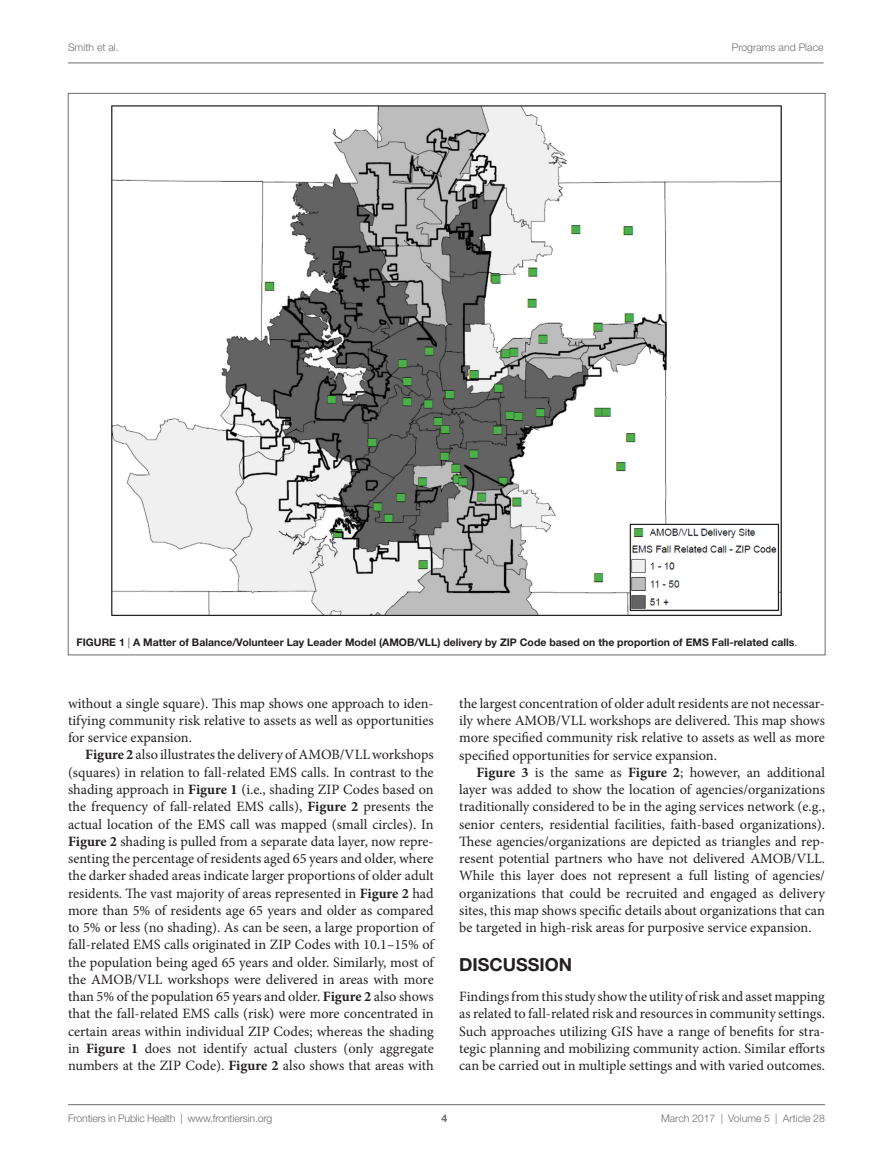
<style>
.page{position:relative;width:893px;height:1170px;background:#fff}
.page>*{position:absolute;margin:0;border:0;box-sizing:border-box;transform-origin:0 0}
.t1{font:700 18px "Helvetica Neue LT Std";color:#231f20}
.t2{font:14.25px/17.2px "Minion Pro";color:#231f20;text-align:justify}
.t3{font:700 10.5px "Helvetica Neue LT Std";color:#231f20}
.t4{font:300 10.5px "Helvetica Neue LT Std";letter-spacing:-.015em;color:#6c6d70}
.t5{font:700 10.5px "Helvetica Neue LT Std";color:#6c6d70}
.s1{font-weight:300}
.s2{font-weight:700}
</style>
<div class="page">
<img style="left:111px;top:105px;width:671px;height:511px">
<hr style="left:68px;top:63px;width:756px;height:1px;background:#6c6d70">
<hr style="left:68px;top:1104px;width:757px;height:1px;background:#6c6d70">
<p class="t4" style="left:68px;top:41px;width:52px">Smith et al.</p>
<p class="t4" style="left:732px;top:41px;width:93px">Programs and Place</p>
<p class="t3" style="left:77px;top:636px;width:722px">Figure 1 <span class="s1">|</span> A Matter of Balance/Volunteer Lay Leader Model (AMOB/VLL) delivery by ZIP Code based on the proportion of EMS Fall-related calls<span class="s1">.</span></p>
<p class="t2" style="left:68px;top:694px;width:367px">without a single square). This map shows one approach to iden&shy;tifying community risk relative to assets as well as opportunities for service expansion.</p>
<p class="t2" style="left:68px;top:746px;width:367px;text-indent:17px"><span class="s2">Figure 2</span> also illustrates the delivery of AMOB/VLL workshops (squares) in relation to fall-related EMS calls. In contrast to the shading approach in <span class="s2">Figure 1</span> (i.e., shading ZIP Codes based on the frequency of fall-related EMS calls), <span class="s2">Figure 2</span> presents the actual location of the EMS call was mapped (small circles). In <span class="s2">Figure 2</span> shading is pulled from a separate data layer, now repre&shy;senting the percentage of residents aged 65 years and older, where the darker shaded areas indicate larger proportions of older adult residents. The vast majority of areas represented in <span class="s2">Figure 2</span> had more than 5% of residents age 65 years and older as compared to 5% or less (no shading). As can be seen, a large proportion of fall-related EMS calls originated in ZIP Codes with 10.1–15% of the population being aged 65 years and older. Similarly, most of the AMOB/VLL workshops were delivered in areas with more than 5% of the population 65 years and older. <span class="s2">Figure 2</span> also shows that the fall-related EMS calls (risk) were more concentrated in certain areas within individual ZIP Codes; whereas the shading in <span class="s2">Figure 1</span> does not identify actual clusters (only aggregate numbers at the ZIP Code). <span class="s2">Figure 2</span> also shows that areas with</p>
<p class="t2" style="left:459px;top:694px;width:367px">the largest concentration of older adult residents are not necessar&shy;ily where AMOB/VLL workshops are delivered. This map shows more specified community risk relative to assets as well as more specified opportunities for service expansion.</p>
<p class="t2" style="left:459px;top:763px;width:367px;text-indent:17px"><span class="s2">Figure 3</span> is the same as <span class="s2">Figure 2</span>; however, an additional layer was added to show the location of agencies/organizations traditionally considered to be in the aging services network (e.g., senior centers, residential facilities, faith-based organizations).<br>These agencies/organizations are depicted as triangles and rep&shy;resent potential partners who have not delivered AMOB/VLL.<br>While this layer does not represent a full listing of agencies/ organizations that could be recruited and engaged as delivery sites, this map shows specific details about organizations that can be targeted in high-risk areas for purposive service expansion.</p>
<p class="t1" style="left:459px;top:953px;width:112px">DISCUSSION</p>
<p class="t2" style="left:459px;top:987px;width:367px">Findings from this study show the utility of risk and asset mapping as related to fall-related risk and resources in community settings.<br>Such approaches utilizing GIS have a range of benefits for stra&shy;tegic planning and mobilizing community action. Similar efforts can be carried out in multiple settings and with varied outcomes.</p>
<p class="t4" style="left:68px;top:1111px;width:206px">Frontiers in Public Health | www.frontiersin.org</p>
<p class="t4" style="left:661px;top:1111px;width:165px">March 2017 | Volume 5 | Article 28</p>
<p class="t5" style="left:441px;top:1111px;width:7px">4</p>
</div>
